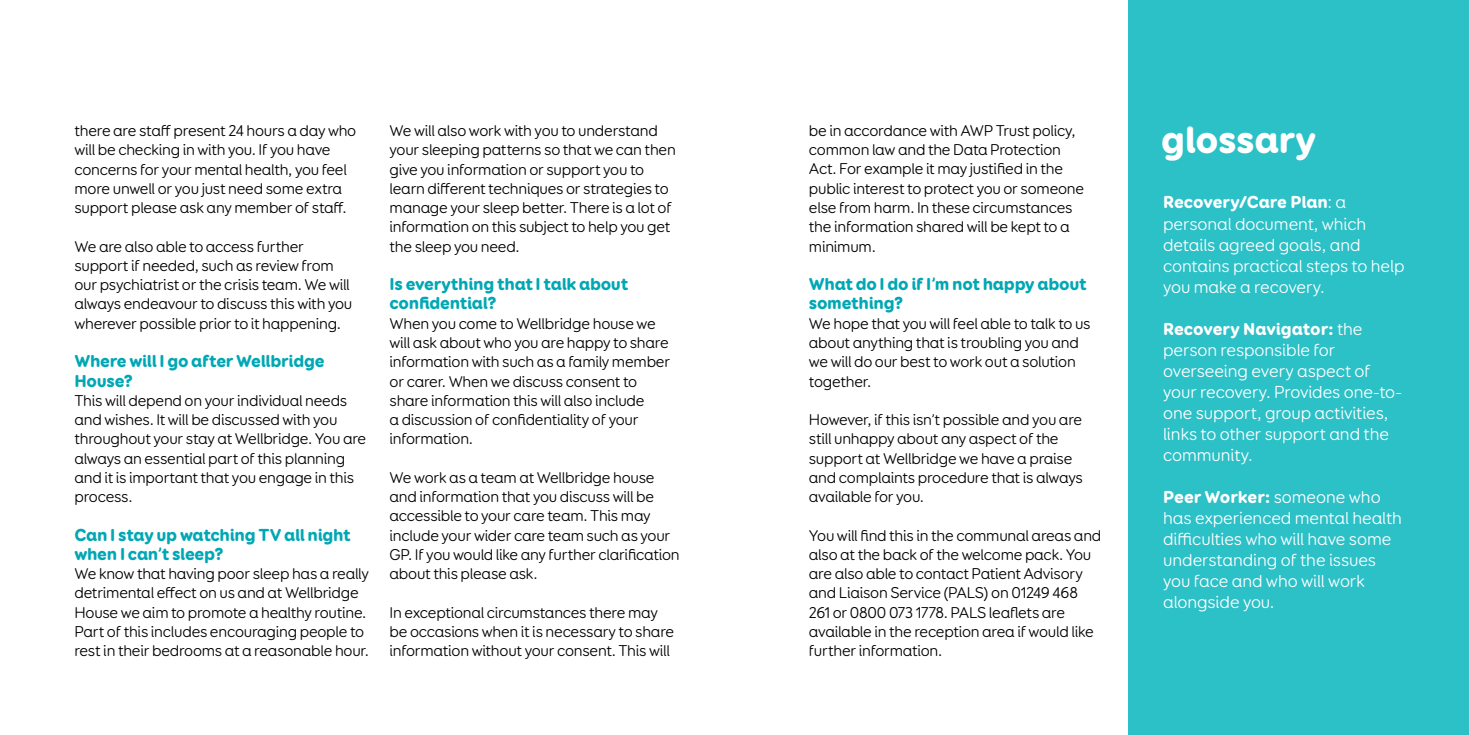
<style>
.page{position:relative;width:1469px;height:735px;background:#fff}
.page>*{position:absolute;margin:0;border:0;box-sizing:border-box;transform-origin:0 0}
.t1{font:900 38.5px "Booster Next FY";letter-spacing:-.01em;color:#fff}
.t2{font:17.5px/21px "Booster FY";letter-spacing:-.005em;color:#fff}
.t3{font:900 17.5px/19.2px "Booster Next FY";letter-spacing:-.015em;color:#00a7b4}
.t4{font:900 17.5px "Booster Next FY";letter-spacing:-.005em;color:#fff}
.t5{font:15.75px/19.2px "Booster FY";letter-spacing:-.015em;color:#000}
.s1{font-family:"Booster FY";font-weight:400}
</style>
<div class="page">
<div style="left:1128px;top:0;width:340px;height:734px;background:#2cc0c7"></div>
<p class="t5" style="left:74px;top:121px;width:283px">there are staff present 24 hours a day who will be checking in with you. If you have concerns for your mental health, you feel more unwell or you just need some extra support please ask any member of staff.</p>
<p class="t5" style="left:74px;top:237px;width:279px">We are also able to access further support if needed, such as review from our psychiatrist or the crisis team. We will always endeavour to discuss this with you wherever possible prior to it happening.</p>
<p class="t3" style="left:74px;top:351px;width:252px">Where will I go after Wellbridge<br>House?</p>
<p class="t5" style="left:74px;top:391px;width:293px">This will depend on your individual needs and wishes. It will be discussed with you throughout your stay at Wellbridge. You are always an essential part of this planning and it is important that you engage in this process.</p>
<p class="t3" style="left:74px;top:525px;width:278px">Can I stay up watching TV all night when I can’t sleep?</p>
<p class="t5" style="left:74px;top:564px;width:296px">We know that having poor sleep has a really detrimental effect on us and at Wellbridge House we aim to promote a healthy routine.<br>Part of this includes encouraging people to rest in their bedrooms at a reasonable hour.</p>
<p class="t5" style="left:389px;top:121px;width:288px">We will also work with you to understand your sleeping patterns so that we can then give you information or support you to learn different techniques or strategies to manage your sleep better. There is a lot of information on this subject to help you get the sleep you need.</p>
<p class="t3" style="left:389px;top:274px;width:240px">Is everything that I talk about confidential?</p>
<p class="t5" style="left:389px;top:314px;width:282px">When you come to Wellbridge house we will ask about who you are happy to share information with such as a family member or carer. When we discuss consent to share information this will also include<br>a discussion of confidentiality of your information.</p>
<p class="t5" style="left:389px;top:468px;width:292px">We work as a team at Wellbridge house and information that you discuss will be accessible to your care team. This may include your wider care team such as your GP. If you would like any further clarification about this please ask.</p>
<p class="t5" style="left:389px;top:602px;width:286px">In exceptional circumstances there may be occasions when it is necessary to share information without your consent. This will</p>
<p class="t5" style="left:809px;top:121px;width:277px">be in accordance with AWP Trust policy, common law and the Data Protection Act. For example it may justified in the public interest to protect you or someone else from harm. In these circumstances the information shared will be kept to a minimum.</p>
<p class="t3" style="left:809px;top:274px;width:279px">What do I do if I’m not happy about something?</p>
<p class="t5" style="left:809px;top:314px;width:283px">We hope that you will feel able to talk to us about anything that is troubling you and we will do our best to work out a solution together.</p>
<p class="t5" style="left:809px;top:410px;width:275px">However, if this isn’t possible and you are still unhappy about any aspect of the support at Wellbridge we have a praise and complaints procedure that is always available for you.</p>
<p class="t5" style="left:809px;top:525px;width:294px">You will find this in the communal areas and also at the back of the welcome pack. You are also able to contact Patient Advisory and Liaison Service (PALS) on 01249 468<br>261 or 0800 073 1778. PALS leaflets are available in the reception area if would like further information.</p>
<h1 class="t1" style="left:1161px;top:115px;width:157px">glossary</h1>
<p class="t4" style="left:1163px;top:191px;width:184px">Recovery/Care Plan<span class="s1">: a</span></p>
<p class="t2" style="left:1163px;top:213px;width:243px">personal document, which details agreed goals, and contains practical steps to help you make a recovery.</p>
<p class="t4" style="left:1163px;top:317px;width:201px">Recovery Navigator: <span class="s1">the</span></p>
<p class="t2" style="left:1163px;top:339px;width:240px">person responsible for overseeing every aspect of your recovery. Provides one-to&shy;one support, group activities, links to other support and the community.</p>
<p class="t4" style="left:1163px;top:485px;width:219px">Peer Worker: <span class="s1">someone who</span></p>
<p class="t2" style="left:1163px;top:507px;width:240px">has experienced mental health difficulties who will have some understanding of the issues you face and who will work alongside you.</p>
</div>
